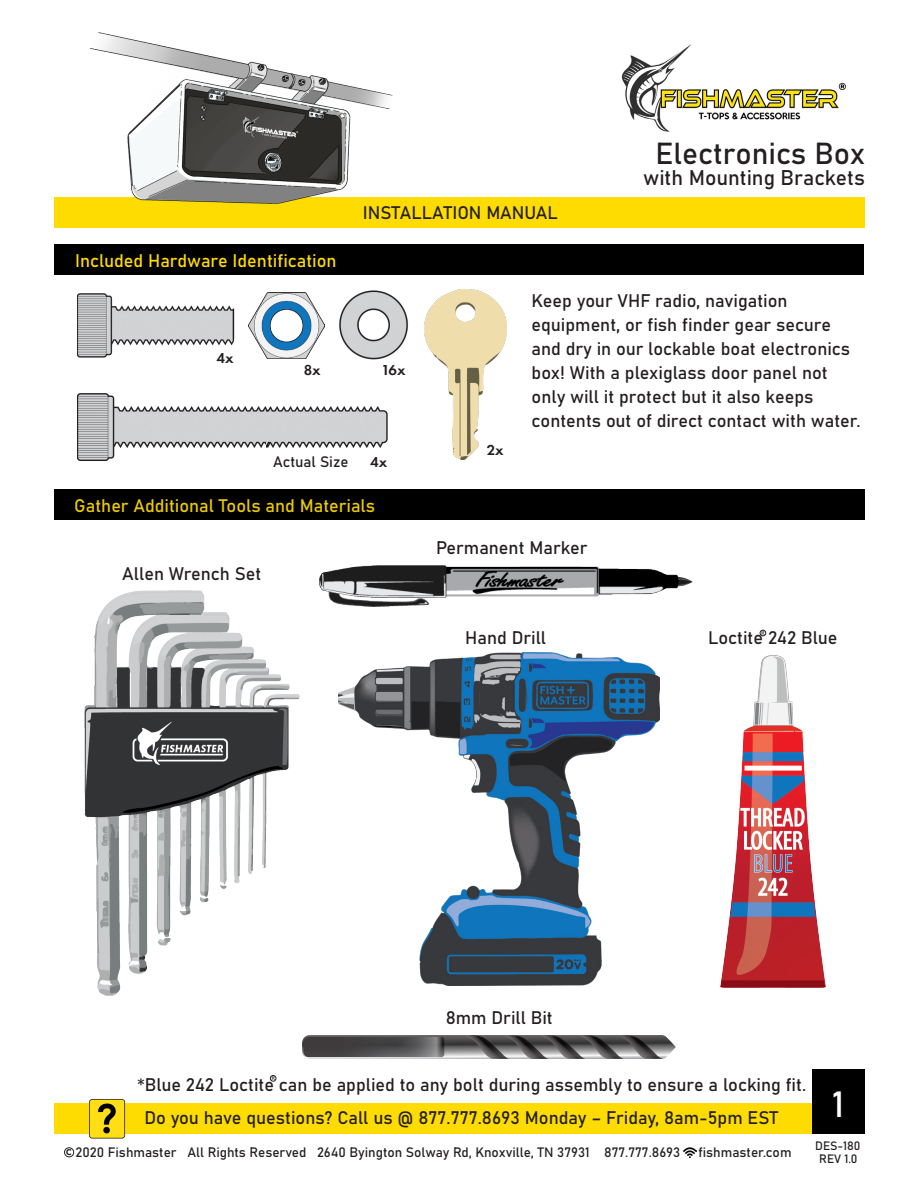
<style>
.page{position:relative;width:918px;height:1188px;background:#fff}
.page>*{position:absolute;margin:0;border:0;box-sizing:border-box;transform-origin:0 0}
.t1{font:36px "Bahnschrift";color:#fff}
.t2{font:30px "Bahnschrift";color:#231f20}
.t3{font:21px "Bahnschrift";color:#231f20}
.t4{font:18px/24px "Bahnschrift";color:#231f20}
.t5{font:18px "Bahnschrift";color:#eccb02}
.t6{font:18px "Bahnschrift";color:#ffdc01}
.t7{font:600 15px "Futura PT";color:#231f20}
.t8{font:15px "Bahnschrift";color:#231f20}
.t9{font:500 13.8px "Futura PT";color:#231f20}
.t10{font:13.5px "Bahnschrift";color:#231f20}
.t11{font:12px/12.9px "Bahnschrift";color:#231f20;text-align:center}
.t12{font:6px "Lucida Sans Unicode";color:#231f20}
.s1{font-family:"Acumin Variable Concept"}
</style>
<div class="page">
<div style="left:54px;top:1103px;width:810px;height:31px;background:#ffdc01"></div>
<img style="left:89px;top:1099px;width:37px;height:40px">
<img style="left:621px;top:44px;width:225px;height:87px">
<div style="left:54px;top:197px;width:810px;height:31px;background:#ffdc01"></div>
<img style="left:90px;top:32px;width:303px;height:172px">
<div style="left:54px;top:244px;width:810px;height:31px;background:#000"></div>
<div style="left:54px;top:489px;width:810px;height:31px;background:#000"></div>
<img style="left:683px;top:1147px;width:14px;height:11px">
<div style="left:64px;top:1147px;width:10px;height:10px;border:1px solid #231f20;border-radius:50%"></div>
<img style="left:339px;top:290px;width:69px;height:70px">
<img style="left:249px;top:293px;width:75px;height:66px">
<img style="left:77px;top:293px;width:157px;height:65px">
<hr style="left:233px;top:309px;width:1px;height:31px;background:#231f20">
<img style="left:77px;top:393px;width:190px;height:68px">
<img style="left:267px;top:406px;width:121px;height:42px">
<img style="left:319px;top:565px;width:373px;height:42px">
<img style="left:339px;top:652px;width:321px;height:334px">
<img style="left:84px;top:591px;width:215px;height:405px">
<img style="left:302px;top:1036px;width:373px;height:22px">
<img style="left:720px;top:655px;width:105px;height:332px">
<img style="left:424px;top:290px;width:83px;height:169px">
<div style="left:812px;top:1069px;width:52px;height:65px;background:#000"></div>
<svg style="left:760px;top:630px;width:6px;height:6px"></svg>
<svg style="left:270px;top:1075px;width:6px;height:6px"></svg>
<p class="t6" style="left:75px;top:249px;width:263px">Included Hardware Identification</p>
<p class="t4" style="left:363px;top:201px;width:196px">INSTALLATION MANUAL</p>
<p class="t2" style="left:655px;top:134px;width:211px">Electronics Box</p>
<p class="t3" style="left:643px;top:164px;width:223px">with Mounting Brackets</p>
<p class="t7" style="left:217px;top:349px;width:19px">4x</p>
<p class="t7" style="left:304px;top:360px;width:19px">8x</p>
<p class="t7" style="left:381px;top:360px;width:26px">16x</p>
<p class="t8" style="left:273px;top:452px;width:77px">Actual Size</p>
<p class="t7" style="left:370px;top:452px;width:19px">4x</p>
<p class="t5" style="left:74px;top:494px;width:302px">Gather Additional Tools and Materials</p>
<p class="t4" style="left:122px;top:561px;width:141px">Allen Wrench Set</p>
<p class="t7" style="left:487px;top:440px;width:19px">2x</p>
<p class="t4" style="left:532px;top:288px;width:330px">Keep your VHF radio, navigation equipment, or fish finder gear secure and dry in our lockable boat electronics box! With a plexiglass door panel not only will it protect but it also keeps contents out of direct contact with water.</p>
<p class="t4" style="left:436px;top:536px;width:153px">Permanent Marker</p>
<p class="t12" style="left:761px;top:628px;width:5px">R</p>
<p class="t4" style="left:465px;top:626px;width:82px">Hand Drill</p>
<p class="t4" style="left:708px;top:626px;width:131px">Loctite 242 Blue</p>
<p class="t4" style="left:446px;top:1006px;width:109px">8mm Drill Bit</p>
<p class="t12" style="left:271px;top:1074px;width:5px">R</p>
<p class="t4" style="left:138px;top:1073px;width:670px"><span class="s1">*</span>Blue 242 Loctite can be applied to any bolt during assembly to ensure a locking fit.</p>
<p class="t4" style="left:144px;top:1105px;width:635px">Do you have questions? Call us @ 877.777.8693 Monday – Friday, 8am-5pm EST</p>
<p class="t9" style="left:66px;top:1142px;width:7px">c</p>
<p class="t10" style="left:75px;top:1144px;width:606px">2020 Fishmaster All Rights Reserved 2640 Byington Solway Rd, Knoxville, TN 37931 877.777.8693</p>
<p class="t10" style="left:698px;top:1144px;width:95px">fishmaster.com</p>
<p class="t1" style="left:832px;top:1082px;width:13px">1</p>
<p class="t11" style="left:815px;top:1140px;width:47px">DES-180<br>REV 1.0</p>
</div>
